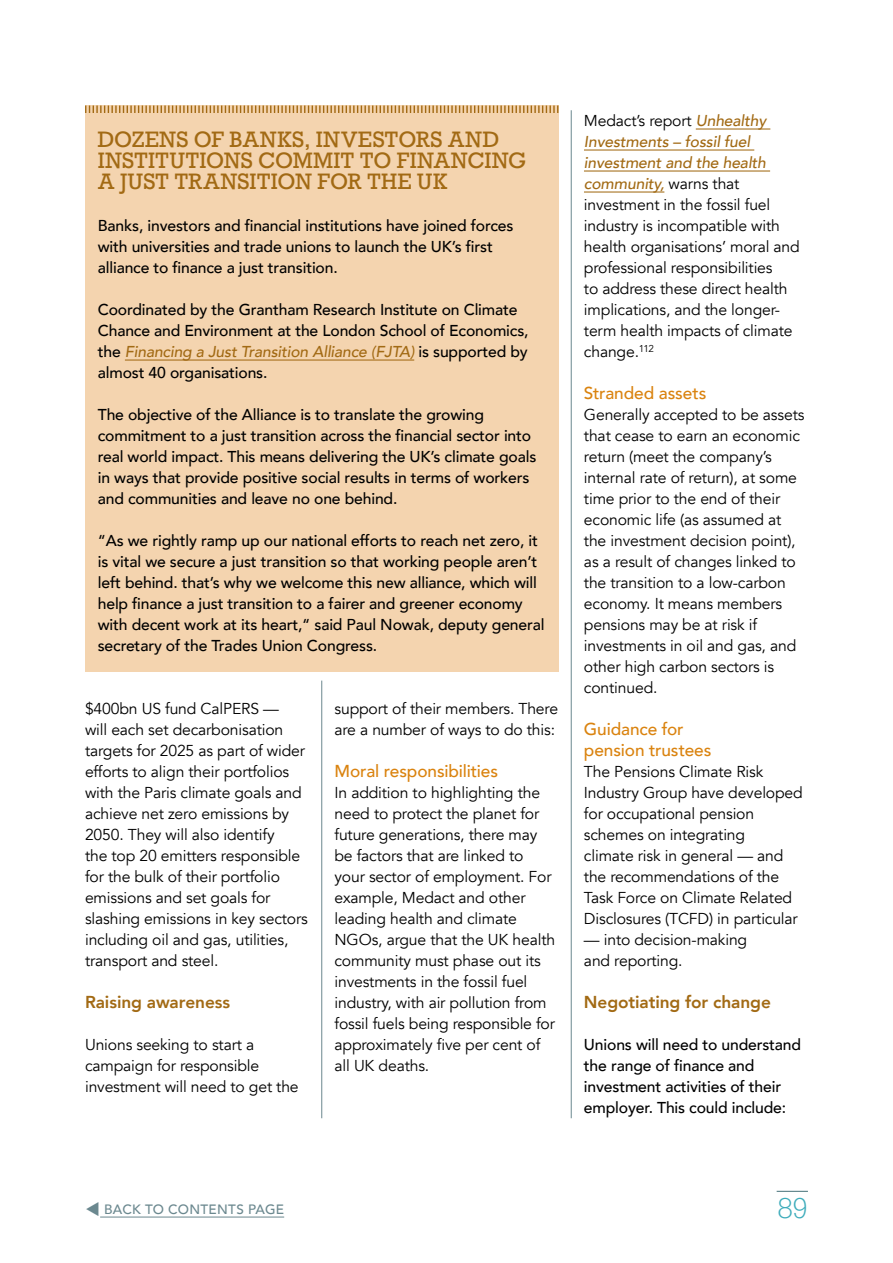
<style>
.page{position:relative;width:893px;height:1263px;background:#fff}
.page>*{position:absolute;margin:0;border:0;box-sizing:border-box;transform-origin:0 0}
.t1{font:300 27px "Rockwell Nova";color:#3eacbb}
.h4_box_subhead_rockwell_rust{font:21px/21px "Rockwell Nova";letter-spacing:.005em;color:#a26a14}
.h5_subhead_orange{font:500 17.25px/21px "Avenir";letter-spacing:-.005em;color:#da830f}
.h4_subhead_rust{font:800 17.25px "Avenir";letter-spacing:-.005em;color:#a26a14}
.p_Body{font:15.75px/21px "Avenir";letter-spacing:-.01em;color:#000}
.p_box_out_body_orange{font:500 15.75px/21px "Avenir";letter-spacing:-.01em;color:#000}
.h6_list_subheads{font:500 15.75px/21px "Avenir";letter-spacing:-.01em;color:#000}
.t2{font:500 13.5px "Avenir";letter-spacing:.02em;color:#6b888f}
.s1{font-style:italic;color:#a26a14}
.s2{font-weight:500;font-style:italic;color:#a26a14}
</style>
<div class="page">
<hr style="left:777px;top:1191px;width:31px;height:1px;background:#457178">
<hr style="left:100px;top:1217px;width:184px;height:1px;background:#6b888f">
<hr style="left:696px;top:128px;width:74px;height:2px;background:#a26a14">
<hr style="left:584px;top:149px;width:170px;height:2px;background:#a26a14">
<hr style="left:584px;top:170px;width:186px;height:2px;background:#a26a14">
<hr style="left:584px;top:191px;width:80px;height:2px;background:#a26a14">
<hr style="left:321px;top:681px;width:1px;height:437px;background:#6b888f">
<hr style="left:571px;top:110px;width:1px;height:1008px;background:#6b888f">
<div style="left:85px;top:106px;width:473px;height:105px;background:#f4d4af"></div>
<svg style="left:85px;top:105px;width:473px;height:8px"></svg>
<div style="left:85px;top:205px;width:473px;height:89px;background:#f4d4af"></div>
<div style="left:85px;top:289px;width:473px;height:110px;background:#f4d4af"></div>
<hr style="left:125px;top:359px;width:289px;height:2px;background:#a26a14">
<div style="left:85px;top:394px;width:473px;height:131px;background:#f4d4af"></div>
<div style="left:85px;top:520px;width:473px;height:152px;background:#f4d4af"></div>
<p class="h4_box_subhead_rockwell_rust" style="left:98px;top:129px;width:430px">DOZENS OF BANKS, INVESTORS AND<br>INSTITUTIONS COMMIT TO FINANCING<br>A JUST TRANSITION FOR THE UK</p>
<p class="p_box_out_body_orange" style="left:98px;top:214px;width:417px">Banks, investors and financial institutions have joined forces with universities and trade unions to launch the UK’s first alliance to finance a just transition.</p>
<p class="p_box_out_body_orange" style="left:98px;top:298px;width:432px">Coordinated by the Grantham Research Institute on Climate Chance and Environment at the London School of Economics, the <span class="s1">Financing a Just Transition Alliance (FJTA)</span> is supported by almost 40 organisations.</p>
<p class="p_box_out_body_orange" style="left:98px;top:403px;width:440px">The objective of the Alliance is to translate the growing commitment to a just transition across the financial sector into real world impact. This means delivering the UK’s climate goals in ways that provide positive social results in terms of workers and communities and leave no one behind.</p>
<p class="p_box_out_body_orange" style="left:98px;top:529px;width:448px">“As we rightly ramp up our national efforts to reach net zero, it is vital we secure a just transition so that working people aren’t left behind. that’s why we welcome this new alliance, which will help finance a just transition to a fairer and greener economy with decent work at its heart,“ said Paul Nowak, deputy general secretary of the Trades Union Congress.</p>
<p class="p_Body" style="left:85px;top:698px;width:224px">$400bn US fund CalPERS —<br>will each set decarbonisation targets for 2025 as part of wider efforts to align their portfolios with the Paris climate goals and achieve net zero emissions by<br>2050. They will also identify<br>the top 20 emitters responsible for the bulk of their portfolio emissions and set goals for slashing emissions in key sectors including oil and gas, utilities, transport and steel.</p>
<p class="h4_subhead_rust" style="left:85px;top:989px;width:147px">Raising awareness</p>
<p class="p_Body" style="left:85px;top:1034px;width:215px">Unions seeking to start a campaign for responsible investment will need to get the</p>
<p class="p_Body" style="left:334px;top:698px;width:225px">support of their members. There are a number of ways to do this:</p>
<p class="h5_subhead_orange" style="left:334px;top:760px;width:165px">Moral responsibilities</p>
<p class="p_Body" style="left:334px;top:782px;width:222px">In addition to highlighting the need to protect the planet for future generations, there may be factors that are linked to your sector of employment. For example, Medact and other leading health and climate<br>NGOs, argue that the UK health community must phase out its investments in the fossil fuel industry, with air pollution from fossil fuels being responsible for approximately five per cent of all UK deaths.</p>
<p class="p_Body" style="left:584px;top:110px;width:217px">Medact’s report <span class="s2">Unhealthy<br>Investments – fossil fuel investment and the health community,</span> warns that investment in the fossil fuel industry is incompatible with health organisations’ moral and professional responsibilities<br>to address these direct health implications, and the longer&shy;term health impacts of climate change.<sup>112</sup></p>
<p class="h5_subhead_orange" style="left:584px;top:382px;width:124px">Stranded assets</p>
<p class="p_Body" style="left:584px;top:404px;width:222px">Generally accepted to be assets that cease to earn an economic return (meet the company’s internal rate of return), at some time prior to the end of their economic life (as assumed at the investment decision point), as a result of changes linked to the transition to a low-carbon economy. It means members pensions may be at risk if investments in oil and gas, and other high carbon sectors is continued.</p>
<p class="h5_subhead_orange" style="left:584px;top:718px;width:129px">Guidance for pension trustees</p>
<p class="p_Body" style="left:584px;top:761px;width:220px">The Pensions Climate Risk<br>Industry Group have developed for occupational pension schemes on integrating<br>climate risk in general — and the recommendations of the<br>Task Force on Climate Related<br>Disclosures (TCFD) in particular</p>
<p class="p_Body" style="left:584px;top:929px;width:165px">— into decision-making and reporting.</p>
<p class="h4_subhead_rust" style="left:584px;top:989px;width:189px">Negotiating for change</p>
<p class="h6_list_subheads" style="left:584px;top:1033px;width:219px">Unions will need to understand the range of finance and investment activities of their employer. This could include:</p>
<p class="t2" style="left:85px;top:1198px;width:201px">▼ BACK TO CONTENTS PAGE</p>
<h1 class="t1" style="left:777px;top:1191px;width:32px">89</h1>
</div>
